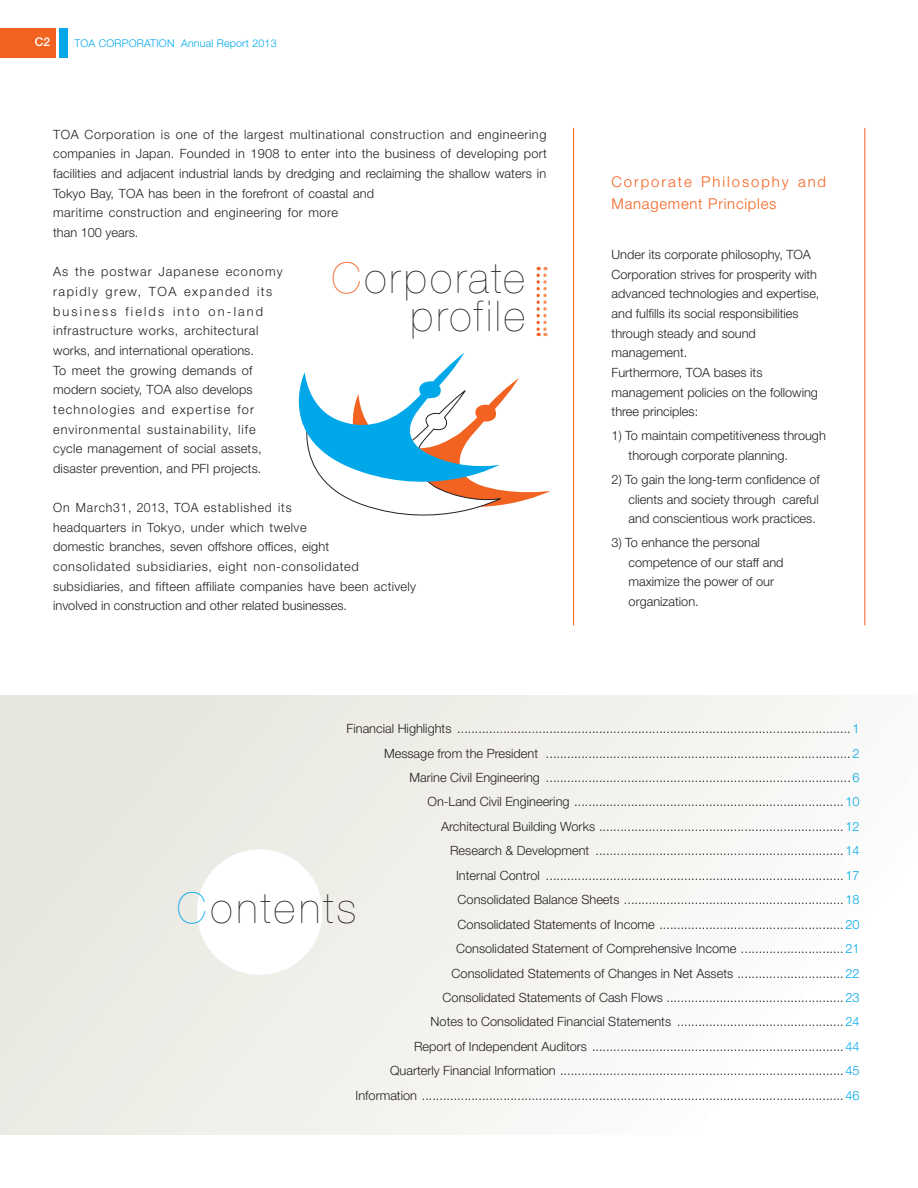
<style>
.page{position:relative;width:918px;height:1188px;background:#fff}
.page>*{position:absolute;margin:0;border:0;box-sizing:border-box;transform-origin:0 0}
.t1{font:200 42.45px/38.2px "Helvetica Neue LT Std";letter-spacing:.075em;color:#231f20;text-align:right}
.t2{font:300 14.85px/21.3px "Helvetica Neue LT Std";letter-spacing:.13em;color:#f26322}
.t3{font:300 12.75px/24.5px "Helvetica Neue LT Std";color:#231f20}
.t4{font:300 12.75px/19.6px "Helvetica Neue LT Std";letter-spacing:.05em;color:#231f20}
.t5{font:300 12.75px/19.6px "Helvetica Neue LT Std";letter-spacing:.02em;color:#231f20}
.t6{font:300 12.75px/19.6px "Helvetica Neue LT Std";letter-spacing:.025em;color:#231f20;scale:.96 1}
.t7{font:500 12px "Helvetica Neue LT Std";color:#fff}
.t8{font:300 10.65px "Helvetica Neue LT Std";letter-spacing:.02em;color:#00a8ea}
.s1{color:#f26322}
.s2{color:#00a8ea}
</style>
<div class="page">
<svg style="left:0;top:696px;width:850px;height:439px"></svg>
<div style="left:197px;top:849px;width:125px;height:126px;background:#fff;border-radius:50%"></div>
<div style="left:0;top:28px;width:55px;height:29px;background:#f26322"></div>
<div style="left:60px;top:28px;width:8px;height:29px;background:#00a8ea"></div>
<svg style="left:298px;top:353px;width:253px;height:163px"></svg>
<hr style="left:573px;top:128px;width:1px;height:497px;background:#f26322">
<hr style="left:865px;top:128px;width:1px;height:497px;background:#f26322">
<svg style="left:536px;top:267px;width:11px;height:69px"></svg>
<p class="t7" style="left:35px;top:35px;width:17px">C2</p>
<p class="t8" style="left:74px;top:37px;width:204px">TOA CORPORATION Annual Report 2013</p>
<p class="t5" style="left:53px;top:124px;width:495px">TOA Corporation is one of the largest multinational construction and engineering companies in Japan. Founded in 1908 to enter into the business of developing port facilities and adjacent industrial lands by dredging and reclaiming the shallow waters in Tokyo Bay, TOA has been in the forefront of coastal and<br>maritime construction and engineering for more<br>than 100 years.</p>
<p class="t4" style="left:53px;top:262px;width:231px">As the postwar Japanese economy rapidly grew, TOA expanded its business fields into on-land infrastructure works, architectural works, and international operations.<br>To meet the growing demands of modern society, TOA also develops technologies and expertise for environmental sustainability, life cycle management of social assets, disaster prevention, and PFI projects.</p>
<p class="t6" style="left:53px;top:498px;width:380px">On March31, 2013, TOA established its<br>headquarters in Tokyo, under which twelve<br>domestic branches, seven offshore offices, eight<br>consolidated subsidiaries, eight non-consolidated subsidiaries, and fifteen affiliate companies have been actively involved in construction and other related businesses.</p>
<h1 class="t1" style="left:332px;top:259px;width:194px"><span class="s1">C</span>orporate profile</h1>
<p class="t2" style="left:612px;top:172px;width:216px">Corporate Philosophy and<br>Management Principles</p>
<p class="t3" style="left:612px;top:245px;width:209px;line-height:19.6px">Under its corporate philosophy, TOA<br>Corporation strives for prosperity with advanced technologies and expertise, and fulfills its social responsibilities through steady and sound management.<br>Furthermore, TOA bases its management policies on the following three principles:</p>
<p class="t3" style="left:629px;top:426px;width:199px;line-height:19.6px;text-indent:-17px">1) To maintain competitiveness through thorough corporate planning.</p>
<p class="t3" style="left:629px;top:470px;width:193px;line-height:19.6px;text-align:justify;text-indent:-17px">2) To gain the long-term confidence of clients and society through careful and conscientious work practices.</p>
<p class="t3" style="left:629px;top:533px;width:157px;line-height:19.6px;text-indent:-17px">3) To enhance the personal competence of our staff and maximize the power of our organization.</p>
<p class="t3" style="left:347px;top:716px;width:515px;text-align:right">Financial Highlights ...............................................................................................................<span class="s2">1<br></span>Message from the President ......................................................................................<span class="s2">2<br></span>Marine Civil Engineering ......................................................................................<span class="s2">6<br></span>On-Land Civil Engineering ............................................................................<span class="s2">10<br></span>Architectural Building Works .....................................................................<span class="s2">12<br></span>Research &amp; Development ......................................................................<span class="s2">14<br></span>Internal Control ....................................................................................<span class="s2">17<br></span>Consolidated Balance Sheets ..............................................................<span class="s2">18<br></span>Consolidated Statements of Income ....................................................<span class="s2">20<br></span>Consolidated Statement of Comprehensive Income .............................<span class="s2">21<br></span>Consolidated Statements of Changes in Net Assets ..............................<span class="s2">22<br></span>Consolidated Statements of Cash Flows ..................................................<span class="s2">23<br></span>Notes to Consolidated Financial Statements ...............................................<span class="s2">24<br></span>Report of Independent Auditors .......................................................................<span class="s2">44<br></span>Quarterly Financial Information ................................................................................<span class="s2">45<br></span>Information .......................................................................................................................<span class="s2">46</span></p>
<h1 class="t1" style="left:177px;top:889px;width:181px"><span class="s2">C</span>ontents</h1>
</div>
